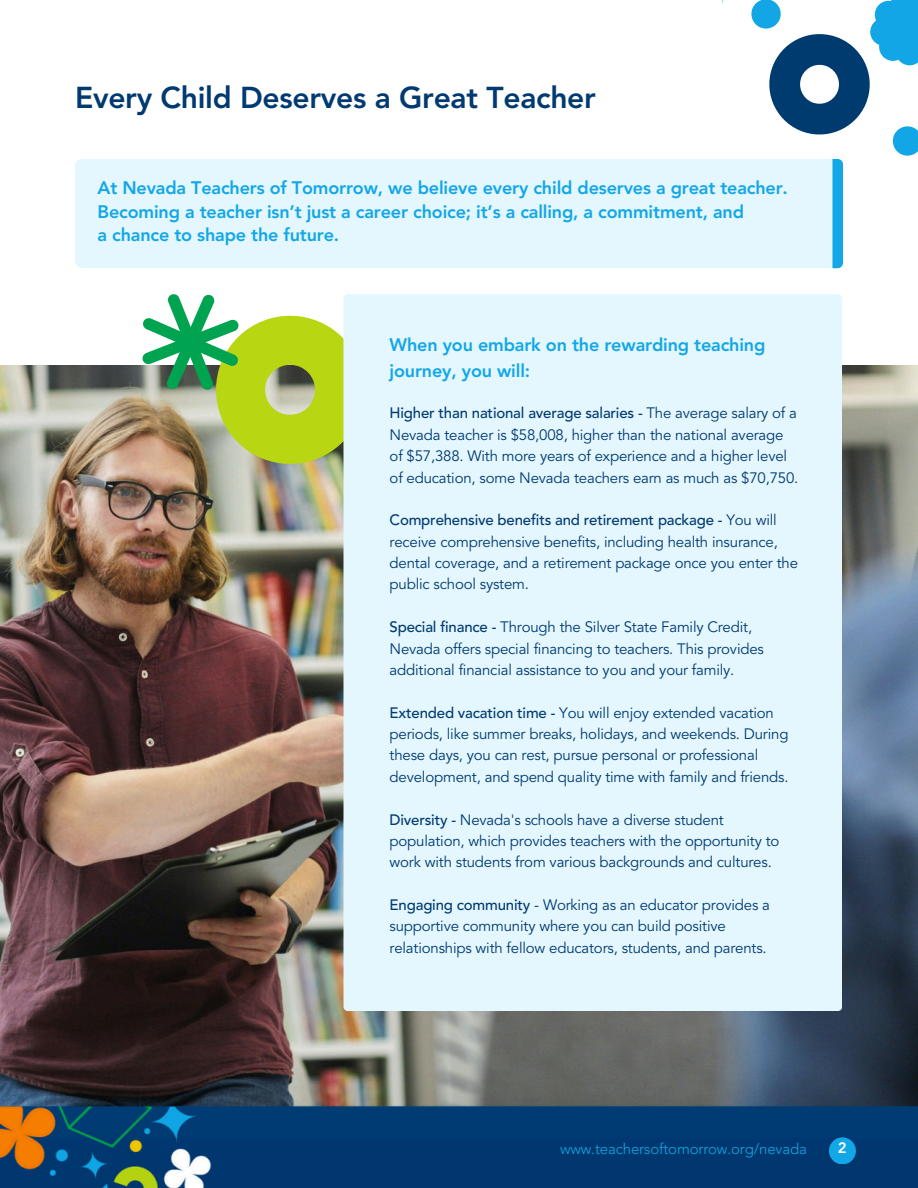
<style>
.page{position:relative;width:918px;height:1188px;background:#fff}
.page>*{position:absolute;margin:0;border:0;box-sizing:border-box;transform-origin:0 0}
.t1{font:800 30px "Avenir LT Std";letter-spacing:-.01em;color:#003a71}
.t2{font:800 18px/23.7px "Avenir LT Std";letter-spacing:-.01em;color:#12a7e6}
.t3{font:15px/21.3px "Avenir LT Std";letter-spacing:-.01em;color:#003a71}
.t4{font:300 15px "Avenir LT Std";letter-spacing:-.01em;color:#12a7e6}
.t5{font:800 15px "Avenir LT Std";color:#fff}
.s1{font-weight:500}
</style>
<div class="page">
<img style="left:0;top:366px;width:918px;height:732px">
<svg style="left:142px;top:294px;width:201px;height:170px"></svg>
<div style="left:75px;top:159px;width:768px;height:109px;background:#e4f6fe;border-radius:8px"></div>
<svg style="left:751px;top:0;width:167px;height:268px"></svg>
<img style="left:0;top:1098px;width:918px;height:90px">
<div style="left:829px;top:1137px;width:27px;height:27px;background:#12a7e6;border-radius:50%"></div>
<div style="left:343px;top:294px;width:499px;height:717px;background:#e4f6fe"></div>
<p class="t1" style="left:75px;top:85px;width:522px">Every Child Deserves a Great Teacher</p>
<p class="t2" style="left:98px;top:177px;width:692px">At Nevada Teachers of Tomorrow, we believe every child deserves a great teacher.<br>Becoming a teacher isn’t just a career choice; it’s a calling, a commitment, and<br>a chance to shape the future.</p>
<p class="t2" style="left:390px;top:334px;width:377px;line-height:25.8px">When you embark on the rewarding teaching journey, you will:</p>
<h2 class="t3" style="left:390px;top:404px;width:410px"><span class="s1">Higher than national average salaries -</span> The average salary of a Nevada teacher is $58,008, higher than the national average of $57,388. With more years of experience and a higher level of education, some Nevada teachers earn as much as $70,750.</h2>
<h2 class="t3" style="left:390px;top:511px;width:410px"><span class="s1">Comprehensive benefits and retirement package -</span> You will receive comprehensive benefits, including health insurance, dental coverage, and a retirement package once you enter the public school system.</h2>
<p class="t3" style="left:390px;top:618px;width:376px"><span class="s1">Special finance -</span> Through the Silver State Family Credit,<br>Nevada offers special financing to teachers. This provides additional financial assistance to you and your family.</p>
<p class="t3" style="left:390px;top:703px;width:400px"><span class="s1">Extended vacation time -</span> You will enjoy extended vacation periods, like summer breaks, holidays, and weekends. During these days, you can rest, pursue personal or professional development, and spend quality time with family and friends.</p>
<p class="t3" style="left:390px;top:810px;width:391px"><span class="s1">Diversity -</span> Nevada's schools have a diverse student population, which provides teachers with the opportunity to work with students from various backgrounds and cultures.</p>
<p class="t3" style="left:390px;top:896px;width:382px"><span class="s1">Engaging community</span> - Working as an educator provides a supportive community where you can build positive relationships with fellow educators, students, and parents.</p>
<p class="t4" style="left:560px;top:1142px;width:248px">www.teachersoftomorrow.org/nevada</p>
<h1 class="t5" style="left:838px;top:1142px;width:10px">2</h1>
</div>
